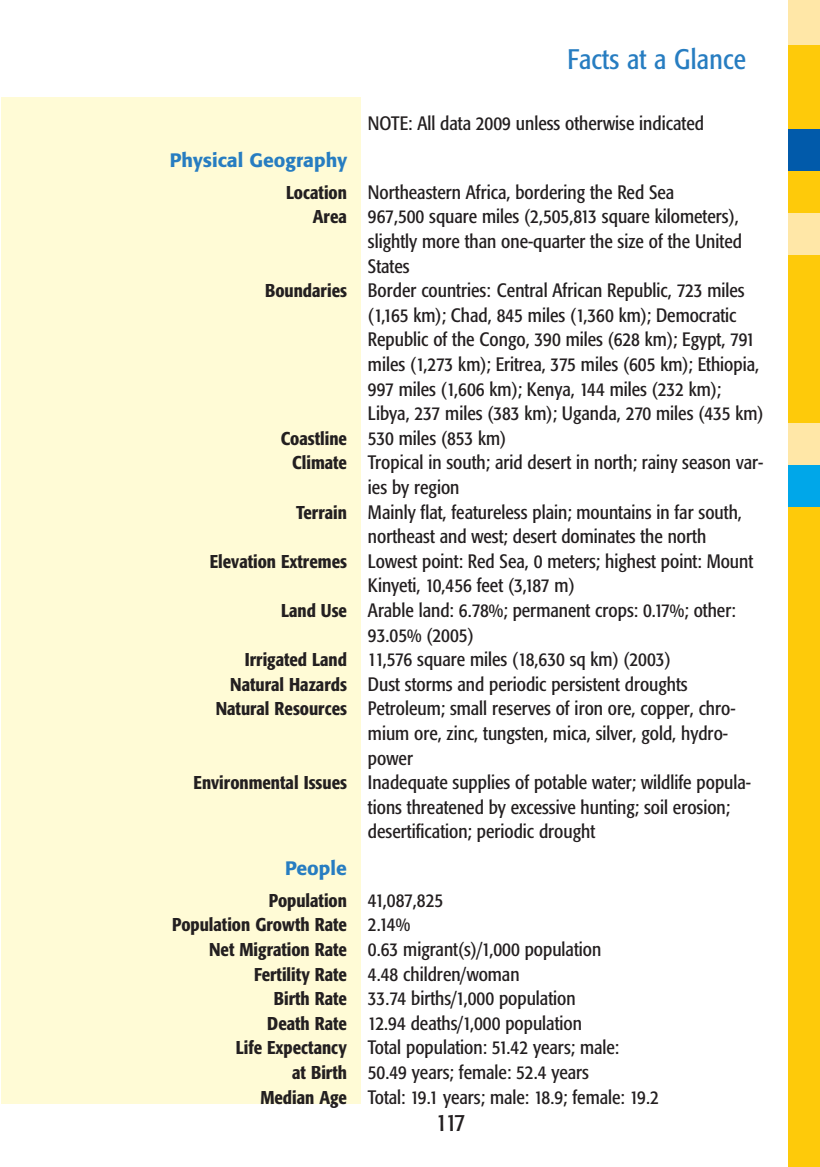
<style>
.page{position:relative;width:820px;height:1167px;background:#fff}
.page>*{position:absolute;margin:0;border:0;box-sizing:border-box;transform-origin:0 0}
.t1{font:condensed 28px "Formata";letter-spacing:.01em;color:#277dc1}
.t2{font:condensed 24.5px "Formata";color:#231f20}
.t3{font:condensed 19.25px/31.5px "Formata";color:#231f20}
.t4{font:500 19.25px "Formata";color:#277dc1}
.t5{font:500 condensed 18.38px/24.5px "Formata";color:#231f20}
.s1{font-weight:500;font-stretch:normal;color:#277dc1}
.s2{font-weight:500;font-size:18.38px}
.s3{font-weight:400;font-size:19.25px}
</style>
<div class="page">
<div style="left:1px;top:97px;width:360px;height:1006px;background:#fffbd6"></div>
<div style="left:788px;top:0;width:32px;height:45px;background:#ffe7a7"></div>
<div style="left:788px;top:45px;width:32px;height:42px;background:#feca0a"></div>
<div style="left:788px;top:87px;width:32px;height:42px;background:#feca0a"></div>
<div style="left:788px;top:129px;width:32px;height:42px;background:#015aaa"></div>
<div style="left:788px;top:171px;width:32px;height:42px;background:#feca0a"></div>
<div style="left:788px;top:213px;width:32px;height:42px;background:#ffe7a7"></div>
<div style="left:788px;top:255px;width:32px;height:42px;background:#feca0a"></div>
<div style="left:788px;top:297px;width:32px;height:42px;background:#feca0a"></div>
<div style="left:788px;top:339px;width:32px;height:42px;background:#feca0a"></div>
<div style="left:788px;top:381px;width:32px;height:42px;background:#feca0a"></div>
<div style="left:788px;top:423px;width:32px;height:42px;background:#ffe7a7"></div>
<div style="left:788px;top:465px;width:32px;height:42px;background:#00a7e9"></div>
<div style="left:788px;top:507px;width:32px;height:42px;background:#feca0a"></div>
<div style="left:788px;top:549px;width:32px;height:42px;background:#feca0a"></div>
<div style="left:788px;top:591px;width:32px;height:42px;background:#feca0a"></div>
<div style="left:788px;top:633px;width:32px;height:42px;background:#feca0a"></div>
<div style="left:788px;top:675px;width:32px;height:42px;background:#feca0a"></div>
<div style="left:788px;top:717px;width:32px;height:42px;background:#feca0a"></div>
<div style="left:788px;top:759px;width:32px;height:42px;background:#feca0a"></div>
<div style="left:788px;top:801px;width:32px;height:42px;background:#feca0a"></div>
<div style="left:788px;top:843px;width:32px;height:42px;background:#feca0a"></div>
<div style="left:788px;top:885px;width:32px;height:42px;background:#feca0a"></div>
<div style="left:788px;top:927px;width:32px;height:42px;background:#feca0a"></div>
<div style="left:788px;top:969px;width:32px;height:42px;background:#feca0a"></div>
<div style="left:788px;top:1011px;width:32px;height:42px;background:#feca0a"></div>
<div style="left:788px;top:1053px;width:32px;height:42px;background:#feca0a"></div>
<div style="left:788px;top:1095px;width:32px;height:42px;background:#feca0a"></div>
<div style="left:788px;top:1137px;width:32px;height:29px;background:#feca0a"></div>
<p class="t1" style="left:568px;top:42px;width:180px">Facts at a Glance</p>
<p class="t3" style="left:368px;top:108px;width:337px">Note : All data 2009 unless otherwise indicated</p>
<p class="t3" style="left:286px;top:145px;width:390px;text-indent:-116px"><span class="s1">Physical Geography<br></span><span class="s2">Location</span> Northeastern Africa, bordering the Red Sea</p>
<p class="t3" style="left:313px;top:201px;width:427px"><span class="s2">Area</span> 967,500 square miles (2,505,813 square kilometers),</p>
<p class="t3" style="left:368px;top:226px;width:375px">slightly more than one-quarter the size of the United</p>
<p class="t3" style="left:368px;top:250px;width:43px">States</p>
<p class="t3" style="left:265px;top:275px;width:481px"><span class="s2">Boundaries</span> Border countries: Central African Republic, 723 miles</p>
<p class="t3" style="left:368px;top:299px;width:370px">(1,165 km); Chad, 845 miles (1,360 km); Democratic</p>
<p class="t3" style="left:368px;top:324px;width:388px">Republic of the Congo, 390 miles (628 km); Egypt, 791</p>
<p class="t3" style="left:368px;top:348px;width:393px">miles (1,273 km); Eritrea, 375 miles (605 km); Ethiopia,</p>
<p class="t3" style="left:368px;top:373px;width:355px">997 miles (1,606 km); Kenya, 144 miles (232 km);</p>
<p class="t3" style="left:368px;top:398px;width:397px">Libya, 237 miles (383 km); Uganda, 270 miles (435 km)</p>
<p class="t3" style="left:281px;top:422px;width:227px"><span class="s2">Coastline</span> 530 miles (853 km)</p>
<p class="t3" style="left:292px;top:447px;width:473px"><span class="s2">Climate</span> Tropical in south; arid desert in north; rainy season var-</p>
<p class="t3" style="left:368px;top:471px;width:93px">ies by region</p>
<p class="t3" style="left:296px;top:496px;width:447px"><span class="s2">Terrain</span> Mainly flat, featureless plain; mountains in far south,</p>
<p class="t3" style="left:368px;top:521px;width:340px">northeast and west; desert dominates the north</p>
<p class="t3" style="left:210px;top:545px;width:545px"><span class="s2">Elevation Extremes</span> Lowest point: Red Sea, 0 meters; highest point: Mount</p>
<p class="t3" style="left:368px;top:570px;width:208px">Kinyeti, 10,456 feet (3,187 m)</p>
<p class="t3" style="left:281px;top:594px;width:456px"><span class="s2">Land Use</span> Arable land: 6.78%; permanent crops: 0.17%; other:</p>
<p class="t3" style="left:368px;top:619px;width:107px">93.05% (2005)</p>
<p class="t3" style="left:245px;top:643px;width:427px"><span class="s2">Irrigated Land</span> 11,576 square miles (18,630 sq km) (2003)</p>
<p class="t3" style="left:230px;top:668px;width:459px"><span class="s2">Natural Hazards</span> Dust storms and periodic persistent droughts</p>
<p class="t3" style="left:216px;top:693px;width:521px"><span class="s2">Natural Resources</span> Petroleum; small reserves of iron ore, copper, chro-</p>
<p class="t3" style="left:368px;top:717px;width:362px">mium ore, zinc, tungsten, mica, silver, gold, hydro-</p>
<p class="t3" style="left:368px;top:742px;width:47px">power</p>
<p class="t3" style="left:194px;top:766px;width:559px"><span class="s2">Environmental Issues</span> Inadequate supplies of potable water; wildlife popula-</p>
<p class="t3" style="left:368px;top:791px;width:364px">tions threatened by excessive hunting; soil erosion;</p>
<p class="t3" style="left:368px;top:815px;width:229px">desertification; periodic drought</p>
<p class="t4" style="left:285px;top:856px;width:63px">People</p>
<p class="t5" style="left:172px;top:887px;width:272px;text-indent:97px">Population <span class="s3">41,087,825<br></span>Population Growth Rate <span class="s3">2.14%</span></p>
<p class="t3" style="left:209px;top:933px;width:394px"><span class="s2">Net Migration Rate</span> 0.63 migrant(s)/1,000 population</p>
<p class="t3" style="left:254px;top:958px;width:267px"><span class="s2">Fertility Rate</span> 4.48 children/woman</p>
<p class="t3" style="left:274px;top:982px;width:303px"><span class="s2">Birth Rate</span> 33.74 births/1,000 population</p>
<p class="t3" style="left:267px;top:1007px;width:316px"><span class="s2">Death Rate</span> 12.94 deaths/1,000 population</p>
<p class="t3" style="left:236px;top:1031px;width:385px"><span class="s2">Life Expectancy</span> Total population: 51.42 years; male:</p>
<p class="t3" style="left:292px;top:1056px;width:298px"><span class="s2">at Birth</span> 50.49 years; female: 52.4 years</p>
<p class="t3" style="left:260px;top:1081px;width:400px"><span class="s2">Median Age</span> Total: 19.1 years; male: 18.9; female: 19.2</p>
<p class="t2" style="left:436px;top:1107px;width:31px">117</p>
</div>
